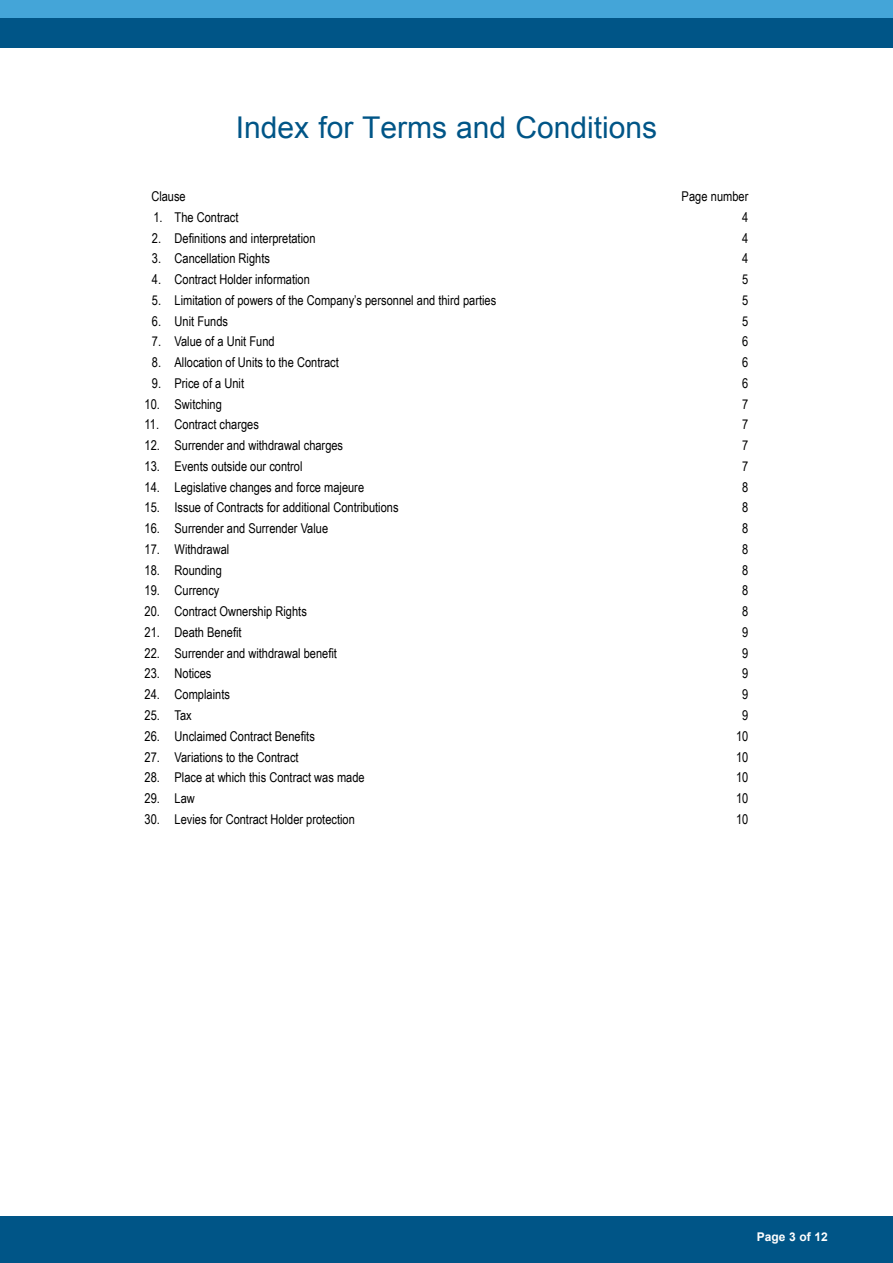
<style>
.page{position:relative;width:893px;height:1263px;background:#fff}
.page>*{position:absolute;margin:0;border:0;box-sizing:border-box;transform-origin:0 0}
.t1{font:30px "Arial";color:#005587}
.t2{font:13.5px "Arial Narrow";color:#000}
.t3{font:700 12px "Arial";color:#fff}
</style>
<div class="page">
<div style="left:0;top:1216px;width:893px;height:47px;background:#005587"></div>
<div style="left:0;top:0;width:893px;height:33px;background:#44a5d8"></div>
<div style="left:0;top:19px;width:893px;height:29px;background:#005587"></div>
<h1 class="t1" style="left:236px;top:108px;width:423px">Index for Terms and Conditions</h1>
<p class="t2" style="left:151px;top:187px;width:36px">Clause</p>
<p class="t2" style="left:682px;top:187px;width:68px">Page number</p>
<p class="t2" style="left:153px;top:207px;width:87px">1. The Contract</p>
<p class="t2" style="left:742px;top:207px;width:8px">4</p>
<p class="t2" style="left:152px;top:228px;width:165px">2. Definitions and interpretation</p>
<p class="t2" style="left:742px;top:228px;width:8px">4</p>
<p class="t2" style="left:152px;top:249px;width:120px">3. Cancellation Rights</p>
<p class="t2" style="left:742px;top:249px;width:8px">4</p>
<p class="t2" style="left:152px;top:270px;width:160px">4. Contract Holder information</p>
<p class="t2" style="left:742px;top:270px;width:8px">5</p>
<p class="t2" style="left:152px;top:290px;width:346px">5. Limitation of powers of the Company’s personnel and third parties</p>
<p class="t2" style="left:742px;top:290px;width:8px">5</p>
<p class="t2" style="left:152px;top:311px;width:78px">6. Unit Funds</p>
<p class="t2" style="left:742px;top:311px;width:8px">5</p>
<p class="t2" style="left:152px;top:332px;width:124px">7. Value of a Unit Fund</p>
<p class="t2" style="left:742px;top:332px;width:8px">6</p>
<p class="t2" style="left:152px;top:353px;width:188px">8. Allocation of Units to the Contract</p>
<p class="t2" style="left:742px;top:353px;width:8px">6</p>
<p class="t2" style="left:152px;top:373px;width:94px">9. Price of a Unit</p>
<p class="t2" style="left:742px;top:373px;width:8px">6</p>
<p class="t2" style="left:145px;top:394px;width:79px">10. Switching</p>
<p class="t2" style="left:742px;top:394px;width:8px">7</p>
<p class="t2" style="left:145px;top:415px;width:116px">11. Contract charges</p>
<p class="t2" style="left:742px;top:415px;width:8px">7</p>
<p class="t2" style="left:145px;top:436px;width:200px">12. Surrender and withdrawal charges</p>
<p class="t2" style="left:742px;top:436px;width:8px">7</p>
<p class="t2" style="left:145px;top:456px;width:159px">13. Events outside our control</p>
<p class="t2" style="left:742px;top:456px;width:8px">7</p>
<p class="t2" style="left:145px;top:477px;width:221px">14. Legislative changes and force majeure</p>
<p class="t2" style="left:742px;top:477px;width:8px">8</p>
<p class="t2" style="left:145px;top:498px;width:255px">15. Issue of Contracts for additional Contributions</p>
<p class="t2" style="left:742px;top:498px;width:8px">8</p>
<p class="t2" style="left:145px;top:518px;width:185px">16. Surrender and Surrender Value</p>
<p class="t2" style="left:742px;top:518px;width:8px">8</p>
<p class="t2" style="left:145px;top:539px;width:86px">17. Withdrawal</p>
<p class="t2" style="left:742px;top:539px;width:8px">8</p>
<p class="t2" style="left:145px;top:560px;width:79px">18. Rounding</p>
<p class="t2" style="left:742px;top:560px;width:8px">8</p>
<p class="t2" style="left:145px;top:581px;width:76px">19. Currency</p>
<p class="t2" style="left:742px;top:581px;width:8px">8</p>
<p class="t2" style="left:145px;top:601px;width:164px">20. Contract Ownership Rights</p>
<p class="t2" style="left:742px;top:601px;width:8px">8</p>
<p class="t2" style="left:145px;top:622px;width:99px">21. Death Benefit</p>
<p class="t2" style="left:742px;top:622px;width:8px">9</p>
<p class="t2" style="left:145px;top:643px;width:194px">22. Surrender and withdrawal benefit</p>
<p class="t2" style="left:742px;top:643px;width:8px">9</p>
<p class="t2" style="left:145px;top:664px;width:68px">23. Notices</p>
<p class="t2" style="left:742px;top:664px;width:8px">9</p>
<p class="t2" style="left:145px;top:684px;width:87px">24. Complaints</p>
<p class="t2" style="left:742px;top:684px;width:8px">9</p>
<p class="t2" style="left:145px;top:705px;width:49px">25. Tax</p>
<p class="t2" style="left:742px;top:705px;width:8px">9</p>
<p class="t2" style="left:145px;top:726px;width:172px">26. Unclaimed Contract Benefits</p>
<p class="t2" style="left:736px;top:726px;width:14px">10</p>
<p class="t2" style="left:145px;top:747px;width:156px">27. Variations to the Contract</p>
<p class="t2" style="left:736px;top:747px;width:14px">10</p>
<p class="t2" style="left:145px;top:767px;width:222px">28. Place at which this Contract was made</p>
<p class="t2" style="left:736px;top:767px;width:14px">10</p>
<p class="t2" style="left:145px;top:788px;width:52px">29. Law</p>
<p class="t2" style="left:736px;top:788px;width:14px">10</p>
<p class="t2" style="left:145px;top:809px;width:212px">30. Levies for Contract Holder protection</p>
<p class="t2" style="left:736px;top:809px;width:14px">10</p>
<p class="t3" style="left:757px;top:1229px;width:73px">Page 3 of 12</p>
</div>
